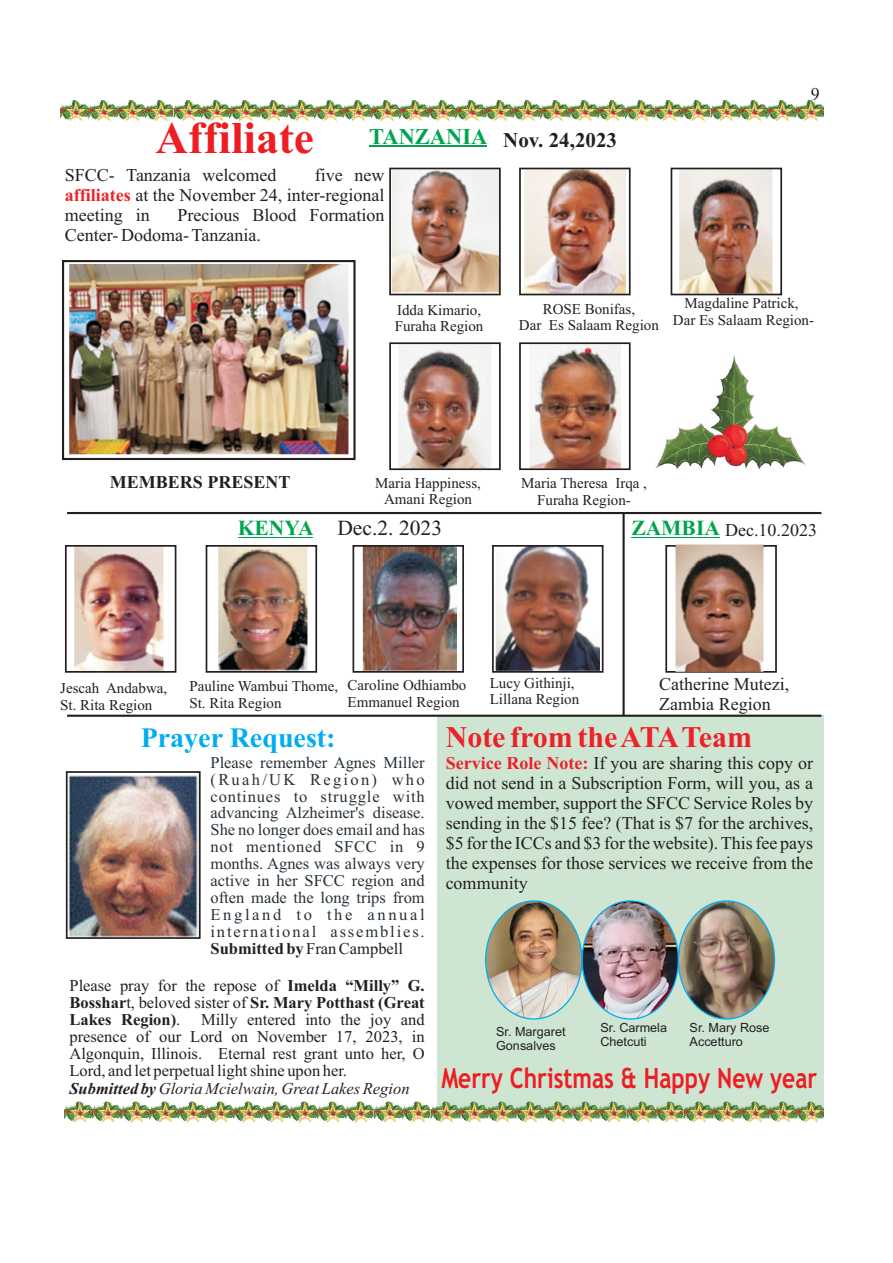
<style>
.page{position:relative;width:893px;height:1263px;background:#fff}
.page>*{position:absolute;margin:0;border:0;box-sizing:border-box;transform-origin:0 0}
.t1{font:700 30px "Times New Roman";color:#ee2028}
.t2{font:700 28.05px "Trebuchet MS";color:#ee1d23;scale:.81 1}
.t3{font:700 28.05px "Times New Roman";color:#00aeef}
.t4{font:21.6px "Times New Roman";color:#231f20}
.t5{font:700 21.6px "Times New Roman";color:#00a54f}
.t6{font:700 21px "Times New Roman";color:#231f20}
.t7{font:18px/20px "Times New Roman";color:#231f20;text-align:justify}
.t8{font:700 18px "Times New Roman";color:#231f20}
.t9{font:16.5px/17px "Times New Roman";letter-spacing:.115em;color:#273239;text-align:justify}
.t10{font:16.5px/17.2px "Times New Roman";color:#231f20}
.t11{font:700 16.5px/17px "Times New Roman";color:#231f20;text-align:justify}
.t12{font:15px/16.6px "Times New Roman";color:#231f20}
.t13{font:12.6px/14.1px "Arial";color:#231f20}
.s1{font-size:45.3px;color:#ee1d23}
.s2{font-size:22.5px;color:#00a54f}
.s3{font-weight:700;color:#ee2028}
.s4{font-weight:700;color:#00a54f}
.s5{font-weight:700;color:#231f20}
.s6{color:#231f20}
.s7{font-weight:400}
.s8{font-weight:700;font-style:italic}
.s9{font-style:italic}
</style>
<div class="page">
<div style="left:437px;top:715px;width:386px;height:403px;background:#cee5d2"></div>
<img style="left:74px;top:548px;width:89px;height:122px">
<img style="left:496px;top:548px;width:104px;height:122px">
<img style="left:219px;top:548px;width:89px;height:122px">
<img style="left:362px;top:548px;width:95px;height:122px">
<img style="left:70px;top:264px;width:279px;height:190px">
<hr style="left:369px;top:146px;width:117px;height:1px;background:#00a54f">
<div style="left:62px;top:260px;width:294px;height:200px;border:2px solid #231f20"></div>
<img style="left:392px;top:171px;width:106px;height:121px">
<div style="left:389px;top:168px;width:112px;height:127px;border:2px solid #231f20"></div>
<img style="left:524px;top:171px;width:102px;height:121px">
<div style="left:519px;top:168px;width:112px;height:127px;border:2px solid #231f20"></div>
<img style="left:680px;top:171px;width:93px;height:121px">
<div style="left:671px;top:168px;width:111px;height:127px;border:2px solid #231f20"></div>
<img style="left:399px;top:345px;width:92px;height:122px">
<div style="left:389px;top:342px;width:112px;height:128px;border:2px solid #231f20"></div>
<img style="left:529px;top:345px;width:91px;height:122px">
<div style="left:519px;top:342px;width:112px;height:128px;border:2px solid #231f20"></div>
<hr style="left:67px;top:512px;width:754px;height:2px;background:#231f20">
<div style="left:65px;top:545px;width:111px;height:128px;border:2px solid #231f20"></div>
<div style="left:206px;top:545px;width:111px;height:128px;border:2px solid #231f20"></div>
<div style="left:352px;top:545px;width:112px;height:128px;border:2px solid #231f20"></div>
<div style="left:492px;top:545px;width:111px;height:128px;border:2px solid #231f20"></div>
<div style="left:665px;top:545px;width:112px;height:128px;border:2px solid #231f20"></div>
<hr style="left:238px;top:537px;width:74px;height:1px;background:#00a54f">
<hr style="left:631px;top:537px;width:89px;height:1px;background:#00a54f">
<hr style="left:622px;top:513px;width:3px;height:203px;background:#231f20">
<img style="left:675px;top:544px;width:88px;height:127px">
<hr style="left:67px;top:715px;width:754px;height:2px;background:#231f20">
<img style="left:69px;top:775px;width:129px;height:161px">
<div style="left:66px;top:771px;width:135px;height:168px;border:2px solid #231f20"></div>
<img style="left:655px;top:355px;width:151px;height:115px">
<img style="left:60px;top:101px;width:763px;height:19px">
<img style="left:123px;top:102px;width:20px;height:19px">
<img style="left:151px;top:102px;width:20px;height:19px">
<img style="left:179px;top:102px;width:21px;height:19px">
<img style="left:208px;top:102px;width:20px;height:19px">
<img style="left:236px;top:102px;width:20px;height:19px">
<img style="left:264px;top:102px;width:20px;height:19px">
<img style="left:292px;top:102px;width:21px;height:19px">
<img style="left:321px;top:102px;width:20px;height:19px">
<img style="left:349px;top:102px;width:20px;height:19px">
<img style="left:377px;top:102px;width:20px;height:19px">
<img style="left:405px;top:102px;width:21px;height:19px">
<img style="left:434px;top:102px;width:20px;height:19px">
<img style="left:462px;top:102px;width:20px;height:19px">
<img style="left:490px;top:102px;width:20px;height:19px">
<img style="left:518px;top:102px;width:21px;height:19px">
<img style="left:547px;top:102px;width:20px;height:19px">
<img style="left:575px;top:102px;width:20px;height:19px">
<img style="left:603px;top:102px;width:20px;height:19px">
<img style="left:631px;top:102px;width:21px;height:19px">
<img style="left:660px;top:102px;width:20px;height:19px">
<img style="left:688px;top:102px;width:20px;height:19px">
<img style="left:716px;top:102px;width:20px;height:19px">
<img style="left:744px;top:102px;width:21px;height:19px">
<img style="left:773px;top:102px;width:20px;height:19px">
<img style="left:801px;top:102px;width:20px;height:19px">
<img style="left:95px;top:102px;width:20px;height:19px">
<img style="left:66px;top:102px;width:21px;height:19px">
<img style="left:486px;top:901px;width:96px;height:118px;border-radius:50%">
<img style="left:582px;top:901px;width:96px;height:118px;border-radius:50%">
<img style="left:678px;top:901px;width:96px;height:118px;border-radius:50%">
<img style="left:65px;top:1101px;width:759px;height:20px">
<img style="left:127px;top:1103px;width:20px;height:19px">
<img style="left:155px;top:1103px;width:20px;height:19px">
<img style="left:183px;top:1103px;width:20px;height:19px">
<img style="left:211px;top:1103px;width:20px;height:19px">
<img style="left:239px;top:1103px;width:20px;height:19px">
<img style="left:268px;top:1103px;width:20px;height:19px">
<img style="left:296px;top:1103px;width:20px;height:19px">
<img style="left:324px;top:1103px;width:20px;height:19px">
<img style="left:352px;top:1103px;width:20px;height:19px">
<img style="left:380px;top:1103px;width:20px;height:19px">
<img style="left:408px;top:1103px;width:20px;height:19px">
<img style="left:436px;top:1103px;width:20px;height:19px">
<img style="left:464px;top:1103px;width:20px;height:19px">
<img style="left:492px;top:1103px;width:20px;height:19px">
<img style="left:521px;top:1103px;width:20px;height:19px">
<img style="left:549px;top:1103px;width:20px;height:19px">
<img style="left:577px;top:1103px;width:20px;height:19px">
<img style="left:605px;top:1103px;width:20px;height:19px">
<img style="left:633px;top:1103px;width:20px;height:19px">
<img style="left:661px;top:1103px;width:20px;height:19px">
<img style="left:689px;top:1103px;width:20px;height:19px">
<img style="left:717px;top:1103px;width:20px;height:19px">
<img style="left:745px;top:1103px;width:20px;height:19px">
<img style="left:773px;top:1103px;width:20px;height:19px">
<img style="left:802px;top:1103px;width:20px;height:19px">
<img style="left:99px;top:1103px;width:20px;height:19px">
<img style="left:71px;top:1103px;width:20px;height:19px">
<p class="t6" style="left:156px;top:133px;width:463px"><span class="s1">Affiliate</span> <span class="s2">TANZANIA</span> Nov. 24,2023</p>
<p class="t7" style="left:65px;top:167px;width:213px">SFCC- Tanzania welcomed</p>
<p class="t7" style="left:65px;top:167px;width:321px;text-indent:250px">five new <span class="s3">affiliates</span> at the November 24, inter-regional meeting in</p>
<p class="t7" style="left:65px;top:207px;width:321px;text-indent:113px">Precious Blood Formation<br>Center- Dodoma- Tanzania.</p>
<p class="t7" style="left:811px;top:86px;width:10px">9</p>
<p class="t8" style="left:110px;top:476px;width:182px">MEMBERS PRESENT</p>
<p class="t12" style="left:395px;top:303px;width:90px">Idda Kimario,<br>Furaha Region</p>
<p class="t12" style="left:519px;top:302px;width:141px;text-align:center">ROSE Bonifas,<br>Dar Es Salaam Region</p>
<p class="t12" style="left:673px;top:296px;width:143px;text-align:center">Magdaline Patrick,<br>Dar Es Salaam Region-</p>
<p class="t12" style="left:375px;top:476px;width:107px;text-align:center">Maria Happiness,<br>Amani Region</p>
<p class="t12" style="left:521px;top:476px;width:127px;text-align:center">Maria Theresa Irqa ,<br>Furaha Region-</p>
<p class="t4" style="left:238px;top:520px;width:206px"><span class="s4">KENYA</span> Dec.2. 2023</p>
<p class="t5" style="left:631px;top:520px;width:90px">ZAMBIA</p>
<p class="t7" style="left:725px;top:521px;width:93px">Dec.10.2023</p>
<p class="t12" style="left:60px;top:681px;width:109px">Jescah Andabwa,<br>St. Rita Region</p>
<p class="t12" style="left:189px;top:679px;width:150px">Pauline Wambui Thome,<br>St. Rita Region</p>
<p class="t12" style="left:348px;top:678px;width:120px">Caroline Odhiambo<br>Emmanuel Region</p>
<p class="t12" style="left:490px;top:676px;width:91px">Lucy Githinji,<br>Lillana Region</p>
<p class="t7" style="left:659px;top:676px;width:131px">Catherine Mutezi,<br>Zambia Region</p>
<h2 class="t3" style="left:141px;top:728px;width:196px">Prayer Request:</h2>
<h1 class="t1" style="left:446px;top:726px;width:308px">Note from the ATATeam</h1>
<p class="t7" style="left:446px;top:755px;width:369px"><span class="s3">Service Role Note:</span> If you are sharing this copy or did not send in a Subscription Form, will you, as a vowed member, support the SFCC Service Roles by sending in the $15 fee? (That is $7 for the archives, $5 for the ICCs and $3 for the website). This fee pays the expenses for those services we receive from the community</p>
<p class="t9" style="left:211px;top:755px;width:216px">Please remember Agnes Miller (Ruah/UK Region) who continues to struggle with advancing Alzheimer's disease.<br>She no longer does email and has not mentioned SFCC in 9 months. Agnes was always very active in her SFCC region and often made the long trips from England to the annual international assemblies.<br><span class="s5">Submitted by</span> <span class="s6">Fran Campbell</span></p>
<p class="t11" style="left:69px;top:978px;width:357px"><span class="s7">Please pray for the repose of</span> Imelda “Milly” G.<br>Bosshar<span class="s7">t, beloved sister of</span> Sr. Mary Potthast (Great Lakes Region)<span class="s7">.</span></p>
<p class="t10" style="left:69px;top:1012px;width:357px;text-indent:132px">Milly entered into the joy and presence of our Lord on November 17, 2023, in Algonquin, Illinois. Eternal rest grant unto her, O Lord, and let perpetual light shine upon her.<br><span class="s8">Submitted by</span> <span class="s9">Gloria Mcielwain, Great Lakes Region</span></p>
<p class="t13" style="left:496px;top:1025px;width:71px">Sr. Margaret<br>Gonsalves</p>
<p class="t13" style="left:690px;top:1022px;width:81px">Sr. Mary Rose<br>Accetturo</p>
<p class="t13" style="left:600px;top:1022px;width:68px">Sr. Carmela<br>Chetcuti</p>
<h2 class="t2" style="left:441px;top:1068px;width:465px">Merry Christmas &amp; Happy New year</h2>
</div>
